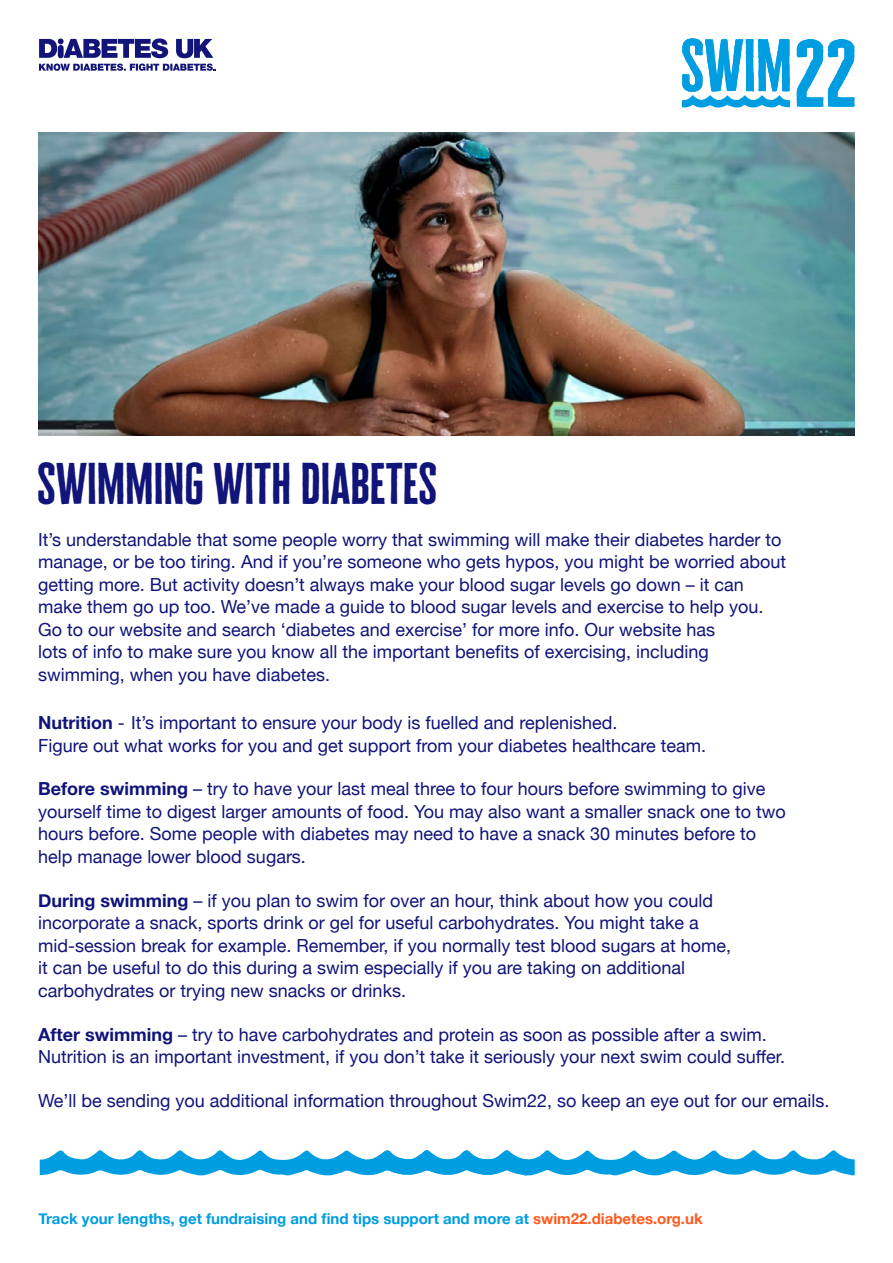
<style>
.page{position:relative;width:893px;height:1263px;background:#fff}
.page>*{position:absolute;margin:0;border:0;box-sizing:border-box;transform-origin:0 0}
.t1{font:48px "Cheddar Gothic Sans";color:#111478}
.t2{font:18px/22.5px "Helvetica Neue";color:#111478}
.t3{font:700 15px "Helvetica Neue";color:#009de0}
.s1{font-weight:700}
.s2{color:#ff5a1d}
</style>
<div class="page">
<svg style="left:682px;top:38px;width:172px;height:69px"></svg>
<svg style="left:40px;top:1150px;width:815px;height:26px"></svg>
<svg style="left:176px;top:39px;width:37px;height:19px"></svg>
<svg style="left:39px;top:38px;width:129px;height:20px"></svg>
<div style="left:58px;top:45px;width:6px;height:13px;background:#121478;border-radius:3px"></div>
<svg style="left:39px;top:64px;width:177px;height:7px"></svg>
<img style="left:38px;top:133px;width:816px;height:302px">
<h1 class="t1" style="left:37px;top:454px;width:402px">SWIMMING WITH DIABETES</h1>
<p class="t2" style="left:38px;top:529px;width:749px">It’s understandable that some people worry that swimming will make their diabetes harder to manage, or be too tiring. And if you’re someone who gets hypos, you might be worried about getting more. But activity doesn’t always make your blood sugar levels go down – it can make them go up too. We’ve made a guide to blood sugar levels and exercise to help you.<br>Go to our website and search ‘diabetes and exercise’ for more info. Our website has<br>lots of info to make sure you know all the important benefits of exercising, including swimming, when you have diabetes.</p>
<p class="t2" style="left:38px;top:712px;width:669px"><span class="s1">Nutrition</span> - It’s important to ensure your body is fuelled and replenished.<br>Figure out what works for you and get support from your diabetes healthcare team.</p>
<p class="t2" style="left:38px;top:779px;width:749px"><span class="s1">Before swimming</span> – try to have your last meal three to four hours before swimming to give yourself time to digest larger amounts of food. You may also want a smaller snack one to two hours before. Some people with diabetes may need to have a snack 30 minutes before to help manage lower blood sugars.</p>
<p class="t2" style="left:38px;top:890px;width:694px"><span class="s1">During swimming</span> – if you plan to swim for over an hour, think about how you could incorporate a snack, sports drink or gel for useful carbohydrates. You might take a mid-session break for example. Remember, if you normally test blood sugars at home, it can be useful to do this during a swim especially if you are taking on additional carbohydrates or trying new snacks or drinks.</p>
<p class="t2" style="left:38px;top:1024px;width:748px"><span class="s1">After swimming</span> – try to have carbohydrates and protein as soon as possible after a swim.<br>Nutrition is an important investment, if you don’t take it seriously your next swim could suffer.</p>
<p class="t2" style="left:38px;top:1090px;width:793px">We’ll be sending you additional information throughout Swim22, so keep an eye out for our emails.</p>
<p class="t3" style="left:38px;top:1207px;width:666px">Track your lengths, get fundraising and find tips support and more at <span class="s2">swim22.diabetes.org.uk</span></p>
</div>
